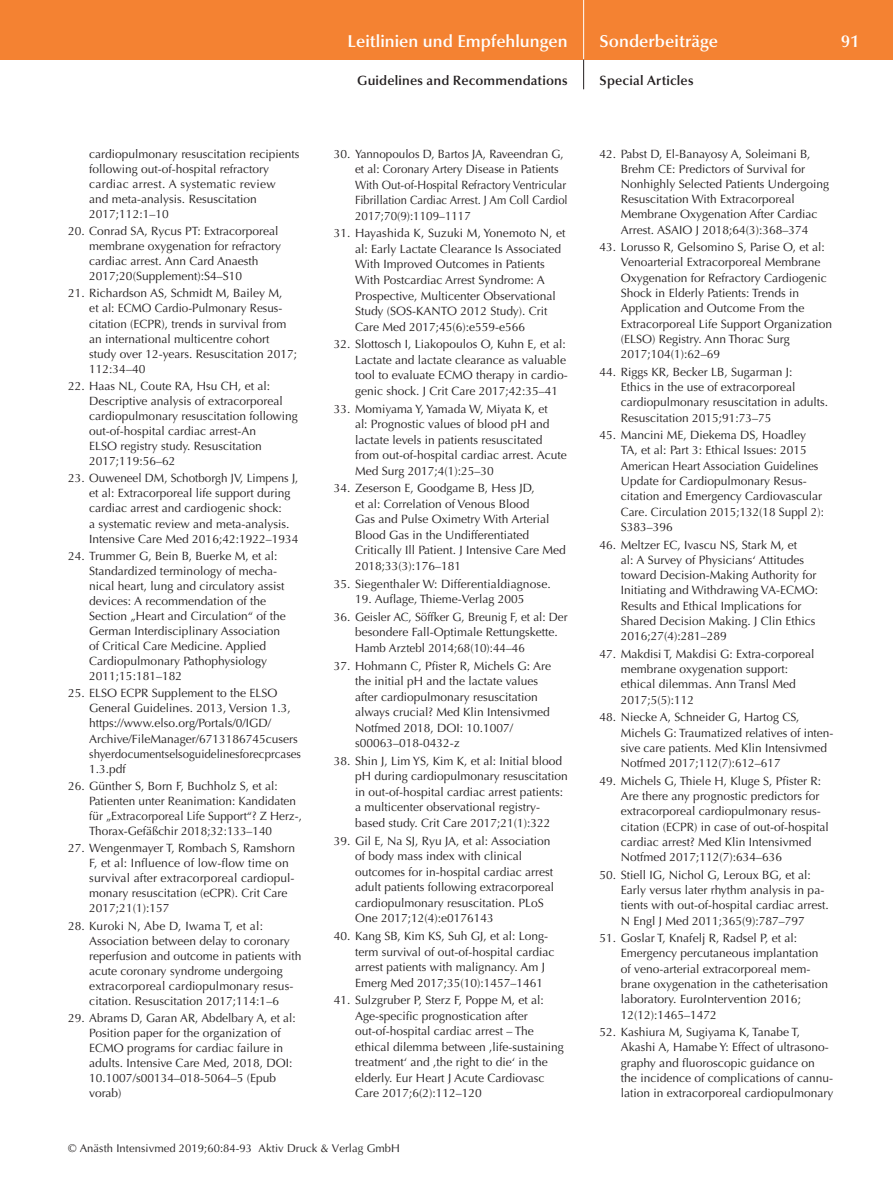
<style>
.page{position:relative;width:893px;height:1191px;background:#fff}
.page>*{position:absolute;margin:0;border:0;box-sizing:border-box;transform-origin:0 0}
.t1{font:600 17.25px "Optima";color:#fff}
.t2{font:600 13.5px "Optima";letter-spacing:.01em;color:#231f20}
.t3{font:12px/15px "Optima";color:#231f20}
.t4{font:11.25px "Optima";letter-spacing:.005em;color:#231f20}
</style>
<div class="page">
<div style="left:0;top:0;width:893px;height:60px;background:#f48232"></div>
<hr style="left:583px;top:0;width:1px;height:60px;background:#fff">
<svg style="left:583px;top:60px;width:1px;height:29px"></svg>
<p class="t3" style="left:89px;top:146px;width:212px">cardiopulmonary resuscitation recipients following out-of-hospital refractory cardiac arrest. A systematic review<br>and meta-analysis. Resuscitation 2017;112:1–10</p>
<p class="t3" style="left:89px;top:224px;width:193px;text-indent:-21px">20. Conrad SA, Rycus PT: Extracorporeal membrane oxygenation for refractory cardiac arrest. Ann Card Anaesth 2017;20(Supplement):S4–S10</p>
<p class="t3" style="left:89px;top:286px;width:209px;text-indent:-21px">21. Richardson AS, Schmidt M, Bailey M,<br>et al: ECMO Cardio-Pulmonary Resus&shy;citation (ECPR), trends in survival from an international multicentre cohort study over 12-years. Resuscitation 2017; 112:34–40</p>
<p class="t3" style="left:89px;top:378px;width:210px;text-indent:-21px">22. Haas NL, Coute RA, Hsu CH, et al:<br>Descriptive analysis of extracorporeal cardiopulmonary resuscitation following out-of-hospital cardiac arrest-An<br>ELSO registry study. Resuscitation 2017;119:56–62</p>
<p class="t3" style="left:89px;top:471px;width:211px;text-indent:-21px">23. Ouweneel DM, Schotborgh JV, Limpens J, et al: Extracorporeal life support during cardiac arrest and cardiogenic shock:<br>a systematic review and meta-analysis.<br>Intensive Care Med 2016;42:1922–1934</p>
<p class="t3" style="left:89px;top:548px;width:198px;text-indent:-21px">24. Trummer G, Bein B, Buerke M, et al:<br>Standardized terminology of mecha&shy;nical heart, lung and circulatory assist devices: A recommendation of the Section „Heart and Circulation“ of the German Interdisciplinary Association of Critical Care Medicine. Applied Cardiopulmonary Pathophysiology 2011;15:181–182</p>
<p class="t3" style="left:89px;top:686px;width:213px;text-indent:-21px">25. ELSO ECPR Supplement to the ELSO General Guidelines. 2013, Version 1.3, https://www.elso.org/Portals/0/IGD/ Archive/FileManager/6713186745cusers shyerdocumentselsoguidelinesforecprcases 1.3.pdf</p>
<p class="t3" style="left:89px;top:778px;width:214px;text-indent:-21px">26. Günther S, Born F, Buchholz S, et al:<br>Patienten unter Reanimation: Kandidaten für „Extracorporeal Life Support“? Z Herz-, Thorax-Gefäßchir 2018;32:133–140</p>
<p class="t3" style="left:89px;top:841px;width:207px;text-indent:-21px">27. Wengenmayer T, Rombach S, Ramshorn F, et al: Influence of low-flow time on survival after extracorporeal cardiopul&shy;monary resuscitation (eCPR). Crit Care 2017;21(1):157</p>
<p class="t3" style="left:89px;top:918px;width:214px;text-indent:-21px">28. Kuroki N, Abe D, Iwama T, et al:<br>Association between delay to coronary reperfusion and outcome in patients with acute coronary syndrome undergoing extracorporeal cardiopulmonary resus&shy;citation. Resuscitation 2017;114:1–6</p>
<p class="t3" style="left:89px;top:1010px;width:208px;text-indent:-21px">29. Abrams D, Garan AR, Abdelbary A, et al:<br>Position paper for the organization of ECMO programs for cardiac failure in adults. Intensive Care Med, 2018, DOI:<br>10.1007/s00134–018-5064–5 (Epub vorab)</p>
<h1 class="t1" style="left:348px;top:31px;width:222px">Leitlinien und Empfehlungen</h1>
<p class="t2" style="left:357px;top:73px;width:212px">Guidelines and Recommendations</p>
<p class="t3" style="left:355px;top:146px;width:214px;line-height:15.6px;text-indent:-21px">30. Yannopoulos D, Bartos JA, Raveendran G, et al: Coronary Artery Disease in Patients With Out-of-Hospital Refractory Ventricular Fibrillation Cardiac Arrest. J Am Coll Cardiol 2017;70(9):1109–1117</p>
<p class="t3" style="left:355px;top:226px;width:212px;line-height:15.6px;text-indent:-21px">31. Hayashida K, Suzuki M, Yonemoto N, et al: Early Lactate Clearance Is Associated With Improved Outcomes in Patients With Postcardiac Arrest Syndrome: A Prospective, Multicenter Observational Study (SOS-KANTO 2012 Study). Crit Care Med 2017;45(6):e559-e566</p>
<p class="t3" style="left:355px;top:336px;width:214px;line-height:15.6px;text-indent:-21px">32. Slottosch I, Liakopoulos O, Kuhn E, et al:<br>Lactate and lactate clearance as valuable tool to evaluate ECMO therapy in cardio&shy;genic shock. J Crit Care 2017;42:35–41</p>
<p class="t3" style="left:355px;top:401px;width:213px;line-height:15.6px;text-indent:-21px">33. Momiyama Y, Yamada W, Miyata K, et<br>al: Prognostic values of blood pH and lactate levels in patients resuscitated from out-of-hospital cardiac arrest. Acute Med Surg 2017;4(1):25–30</p>
<p class="t3" style="left:355px;top:480px;width:212px;line-height:15.6px;text-indent:-21px">34. Zeserson E, Goodgame B, Hess JD,<br>et al: Correlation of Venous Blood<br>Gas and Pulse Oximetry With Arterial Blood Gas in the Undifferentiated Critically Ill Patient. J Intensive Care Med 2018;33(3):176–181</p>
<p class="t3" style="left:334px;top:576px;width:218px">35. Siegenthaler W: Differentialdiagnose.</p>
<p class="t3" style="left:355px;top:592px;width:171px">19. Auflage, Thieme-Verlag 2005</p>
<p class="t3" style="left:355px;top:609px;width:214px;line-height:15.6px;text-indent:-21px">36. Geisler AC, Söffker G, Breunig F, et al: Der besondere Fall-Optimale Rettungskette.<br>Hamb Arztebl 2014;68(10):44–46</p>
<p class="t3" style="left:355px;top:658px;width:198px;line-height:15.6px;text-indent:-21px">37. Hohmann C, Pfister R, Michels G: Are the initial pH and the lactate values after cardiopulmonary resuscitation always crucial? Med Klin Intensivmed Notfmed 2018, doi</p>
<p class="t3" style="left:355px;top:720px;width:160px;line-height:15.6px;text-indent:105px">: 10.1007/ s00063–018-0432-z</p>
<p class="t3" style="left:355px;top:753px;width:214px;line-height:15.6px;text-indent:-21px">38. Shin J, Lim YS, Kim K, et al: Initial blood pH during cardiopulmonary resuscitation in out-of-hospital cardiac arrest patients: a multicenter observational registry&shy;based study. Crit Care 2017;21(1):322</p>
<p class="t3" style="left:355px;top:833px;width:201px;line-height:15.6px;text-indent:-21px">39. Gil E, Na SJ, Ryu JA, et al: Association of body mass index with clinical outcomes for in-hospital cardiac arrest adult patients following extracorporeal cardiopulmonary resuscitation. PLoS One 2017;12(4):e0176143</p>
<p class="t3" style="left:355px;top:928px;width:201px;line-height:15.6px;text-indent:-21px">40. Kang SB, Kim KS, Suh GJ, et al: Long&shy;term survival of out-of-hospital cardiac arrest patients with malignancy. Am J Emerg Med 2017;35(10):1457–1461</p>
<p class="t3" style="left:355px;top:992px;width:210px;line-height:15.6px;text-indent:-21px">41. Sulzgruber P, Sterz F, Poppe M, et al:<br>Age-specific prognostication after out-of-hospital cardiac arrest – The ethical dilemma between ‚life-sustaining treatment‘ and ‚the right to die‘ in the elderly. Eur Heart J Acute Cardiovasc Care 2017;6(2):112–120</p>
<p class="t4" style="left:68px;top:1142px;width:333px">© Anästh Intensivmed 2019;60:84-93 Aktiv Druck &amp; Verlag GmbH</p>
<h1 class="t1" style="left:600px;top:31px;width:120px">Sonderbeiträge</h1>
<h1 class="t1" style="left:841px;top:31px;width:19px">91</h1>
<p class="t2" style="left:600px;top:73px;width:95px">Special Articles</p>
<p class="t3" style="left:621px;top:146px;width:210px;text-indent:-21px">42. Pabst D, El-Banayosy A, Soleimani B, Brehm CE: Predictors of Survival for Nonhighly Selected Patients Undergoing Resuscitation With Extracorporeal Membrane Oxygenation After Cardiac Arrest. ASAIO J 2018;64(3):368–374</p>
<p class="t3" style="left:621px;top:239px;width:213px;text-indent:-21px">43. Lorusso R, Gelsomino S, Parise O, et al:<br>Venoarterial Extracorporeal Membrane Oxygenation for Refractory Cardiogenic Shock in Elderly Patients: Trends in Application and Outcome From the Extracorporeal Life Support Organization (ELSO) Registry. Ann Thorac Surg 2017;104(1):62–69</p>
<p class="t3" style="left:621px;top:364px;width:209px;text-indent:-21px">44. Riggs KR, Becker LB, Sugarman J:<br>Ethics in the use of extracorporeal cardiopulmonary resuscitation in adults.<br>Resuscitation 2015;91:73–75</p>
<p class="t3" style="left:621px;top:427px;width:205px;text-indent:-21px">45. Mancini ME, Diekema DS, Hoadley TA, et al: Part 3: Ethical Issues: 2015<br>American Heart Association Guidelines Update for Cardiopulmonary Resus&shy;citation and Emergency Cardiovascular Care. Circulation 2015;132(18 Suppl 2):<br>S383–396</p>
<p class="t3" style="left:621px;top:537px;width:199px;text-indent:-21px">46. Meltzer EC, Ivascu NS, Stark M, et<br>al: A Survey of Physicians‘ Attitudes toward Decision-Making Authority for Initiating and Withdrawing VA-ECMO:<br>Results and Ethical Implications for Shared Decision Making. J Clin Ethics 2016;27(4):281–289</p>
<p class="t3" style="left:621px;top:646px;width:195px;text-indent:-21px">47. Makdisi T, Makdisi G: Extra-corporeal membrane oxygenation support: ethical dilemmas. Ann Transl Med<br>2017;5(5):112</p>
<p class="t3" style="left:621px;top:709px;width:214px;text-indent:-21px">48. Niecke A, Schneider G, Hartog CS, Michels G: Traumatized relatives of inten&shy;sive care patients. Med Klin Intensivmed Notfmed 2017;112(7):612–617</p>
<p class="t3" style="left:621px;top:773px;width:210px;text-indent:-21px">49. Michels G, Thiele H, Kluge S, Pfister R:<br>Are there any prognostic predictors for extracorporeal cardiopulmonary resus&shy;citation (ECPR) in case of out-of-hospital cardiac arrest? Med Klin Intensivmed Notfmed 2017;112(7):634–636</p>
<p class="t3" style="left:621px;top:867px;width:210px;text-indent:-21px">50. Stiell IG, Nichol G, Leroux BG, et al:<br>Early versus later rhythm analysis in pa&shy;tients with out-of-hospital cardiac arrest.<br>N Engl J Med 2011;365(9):787–797</p>
<p class="t3" style="left:621px;top:930px;width:209px;text-indent:-21px">51. Goslar T, Knafelj R, Radsel P, et al:<br>Emergency percutaneous implantation of veno-arterial extracorporeal mem&shy;brane oxygenation in the catheterisation laboratory. EuroIntervention 2016; 12(12):1465–1472</p>
<p class="t3" style="left:621px;top:1024px;width:214px;text-indent:-21px">52. Kashiura M, Sugiyama K, Tanabe T, Akashi A, Hamabe Y: Effect of ultrasono&shy;graphy and fluoroscopic guidance on the incidence of complications of cannu&shy;lation in extracorporeal cardiopulmonary</p>
</div>
